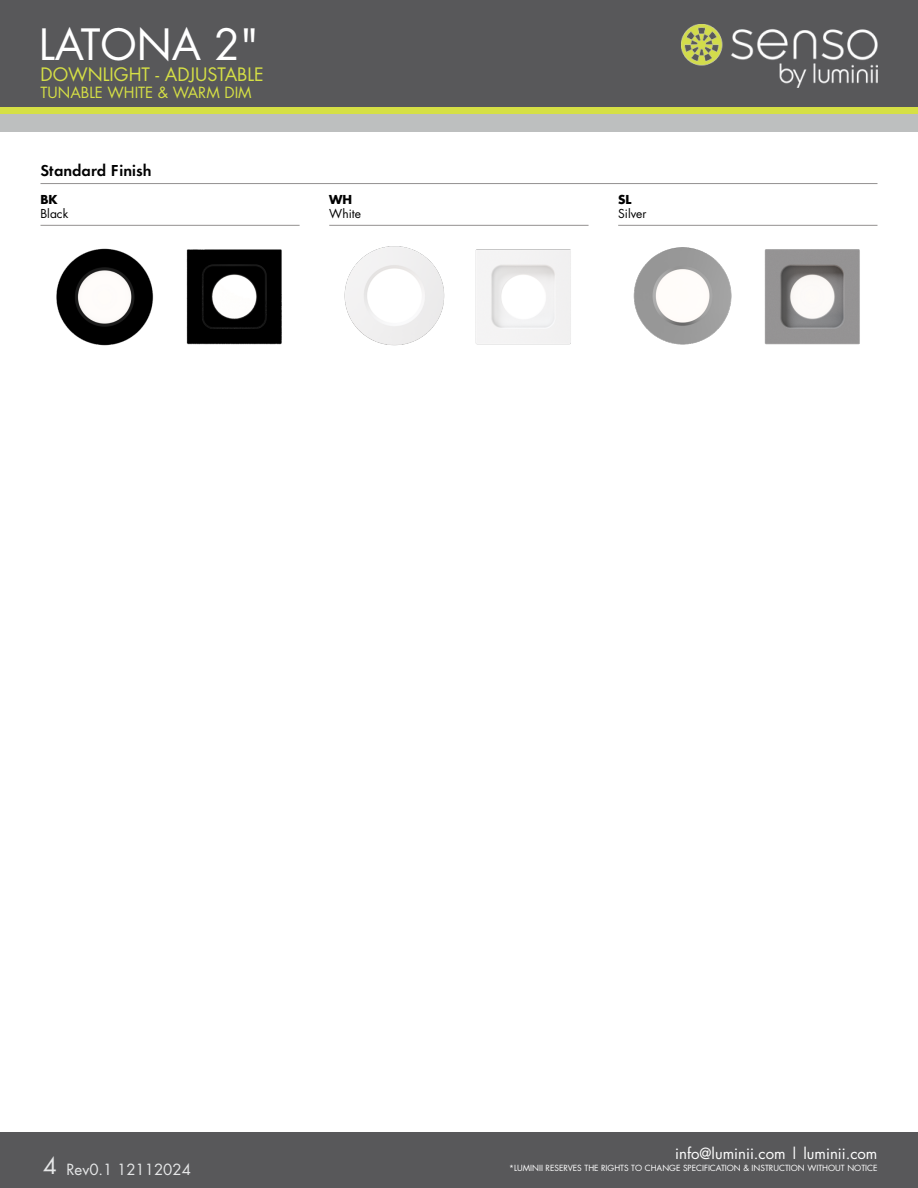
<style>
.page{position:relative;width:918px;height:1188px;background:#fff}
.page>*{position:absolute;margin:0;border:0;box-sizing:border-box;transform-origin:0 0}
.t1{font:42px "Futura";color:#fff}
.t2{font:18px "Futura";color:#d5df45}
.t3{font:16.5px "Futura Demi Bold DTC";color:#000}
.t4{font:15px "Futura";color:#fff}
.t5{font:15px "Futura";color:#d5df45}
.t6{font:15px "Futura";color:#e6e7e8}
.t7{font:12px "Futura";color:#000}
.t8{font:700 12px "Futura";color:#000}
.t9{font:8.25px "Futura";color:#fff}
.s1{font-size:22.5px}
</style>
<div class="page">
<div style="left:0;top:107px;width:918px;height:13px;background:#d6e045"></div>
<div style="left:0;top:0;width:918px;height:107px;background:#58585a"></div>
<div style="left:0;top:114px;width:918px;height:18px;background:#bdbfbf"></div>
<div style="left:0;top:1132px;width:918px;height:56px;background:#58585a"></div>
<hr style="left:618px;top:225px;width:260px;height:1px;background:#93918f">
<hr style="left:329px;top:225px;width:260px;height:1px;background:#93918f">
<hr style="left:40px;top:225px;width:260px;height:1px;background:#93918f">
<hr style="left:40px;top:183px;width:838px;height:1px;background:#939191">
<img style="left:56px;top:248px;width:226px;height:98px">
<img style="left:633px;top:247px;width:227px;height:98px">
<img style="left:344px;top:246px;width:227px;height:100px">
<img style="left:681px;top:24px;width:196px;height:64px">
<h1 class="t1" style="left:39px;top:15px;width:222px">LATONA 2"</h1>
<h3 class="t5" style="left:40px;top:82px;width:213px">TUNABLE WHITE &amp; WARM DIM</h3>
<h2 class="t2" style="left:40px;top:62px;width:225px">DOWNLIGHT - ADJUSTABLE</h2>
<h3 class="t3" style="left:40px;top:161px;width:112px">Standard Finish</h3>
<h3 class="t8" style="left:40px;top:191px;width:19px">BK</h3>
<h3 class="t7" style="left:40px;top:206px;width:29px">Black</h3>
<h3 class="t8" style="left:329px;top:191px;width:25px">WH</h3>
<h3 class="t7" style="left:329px;top:206px;width:33px">White</h3>
<h3 class="t8" style="left:618px;top:191px;width:15px">SL</h3>
<h3 class="t7" style="left:618px;top:206px;width:30px">Silver</h3>
<h3 class="t4" style="left:675px;top:1143px;width:204px">info@luminii.com | luminii.com</h3>
<h3 class="t6" style="left:43px;top:1159px;width:149px"><span class="s1">4</span> Rev0.1 12112024</h3>
<p class="t9" style="left:509px;top:1163px;width:370px">*LUMINII RESERVES THE RIGHTS TO CHANGE SPECIFICATION &amp; INSTRUCTION WITHOUT NOTICE</p>
</div>
